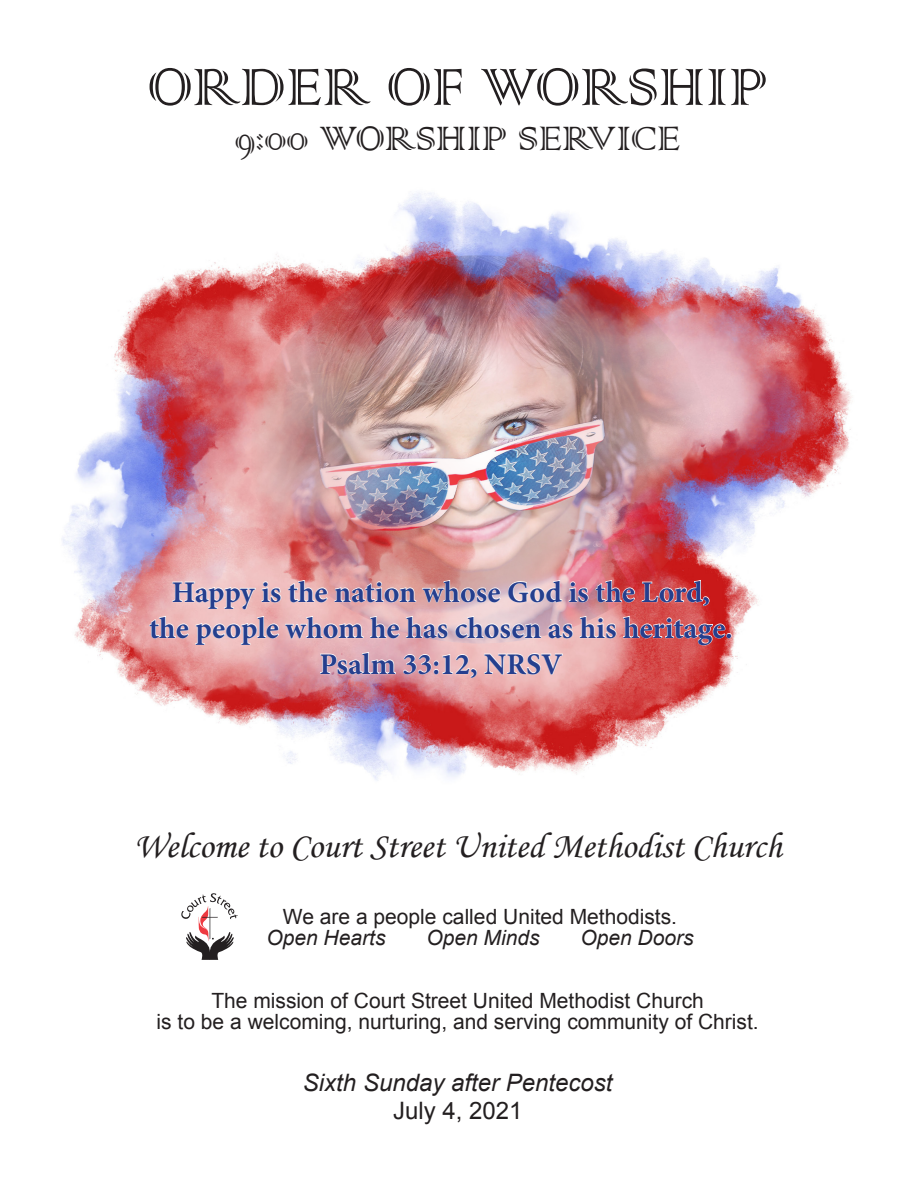
<style>
.page{position:relative;width:918px;height:1188px;background:#fff}
.page>*{position:absolute;margin:0;border:0;box-sizing:border-box;transform-origin:0 0}
.t1{font:69px "Colonna";color:#231f20}
.t2{font:45px "Colonna";color:#231f20}
.t3{font:36px "Monotype Corsiva";color:#231f20}
.t4{font:700 30px/36px "Minion Pro";color:#253f8e;text-align:center}
.t5{font:italic 24px "Arial";color:#231f20}
.t6{font:24px "Arial";color:#231f20}
.t7{font:21px "Arial";color:#231f20}
.t8{font:italic 21px "Arial";color:#231f20}
</style>
<div class="page">
<svg style="left:181px;top:893px;width:57px;height:67px"></svg>
<img style="left:62px;top:193px;width:790px;height:588px">
<img style="left:251px;top:255px;width:459px;height:389px">
<svg style="left:172px;top:581px;width:110px;height:29px;background:#f1cbcb"></svg>
<svg style="left:288px;top:580px;width:40px;height:23px"></svg>
<svg style="left:334px;top:581px;width:82px;height:22px;background:#e6b8b9"></svg>
<svg style="left:422px;top:580px;width:79px;height:23px;background:#deb9b9"></svg>
<svg style="left:508px;top:580px;width:54px;height:23px"></svg>
<svg style="left:569px;top:581px;width:20px;height:22px"></svg>
<svg style="left:595px;top:580px;width:40px;height:23px"></svg>
<svg style="left:642px;top:580px;width:68px;height:26px;background:#d96364"></svg>
<svg style="left:149px;top:616px;width:40px;height:23px"></svg>
<svg style="left:195px;top:616px;width:84px;height:29px;background:#f1c9ca"></svg>
<svg style="left:285px;top:616px;width:79px;height:23px;background:#efc6c8"></svg>
<svg style="left:370px;top:616px;width:30px;height:23px"></svg>
<svg style="left:406px;top:616px;width:42px;height:23px"></svg>
<svg style="left:455px;top:616px;width:87px;height:23px;background:#e5d1d7"></svg>
<svg style="left:548px;top:623px;width:25px;height:16px"></svg>
<svg style="left:579px;top:616px;width:38px;height:23px"></svg>
<svg style="left:623px;top:616px;width:108px;height:30px;background:#dc6d6d"></svg>
<svg style="left:320px;top:652px;width:76px;height:23px;background:#e3bcc5"></svg>
<svg style="left:403px;top:654px;width:74px;height:24px;background:#ebbdc1"></svg>
<svg style="left:484px;top:653px;width:79px;height:22px;background:#f3d1d1"></svg>
<p class="t1" style="left:148px;top:42px;width:621px">ORDER OF WORSHIP</p>
<p class="t2" style="left:235px;top:109px;width:447px">9:00 WORSHIP SERVICE</p>
<p class="t4" style="left:172px;top:574px;width:540px">Happy is the nation whose God is the Lord,</p>
<p class="t4" style="left:149px;top:610px;width:585px">the people whom he has chosen as his heritage.<br>Psalm 33:12, NRSV</p>
<p class="t3" style="left:134px;top:824px;width:649px">Welcome to Court Street United Methodist Church</p>
<p class="t7" style="left:283px;top:903px;width:396px">We are a people called United Methodists.</p>
<p class="t8" style="left:266px;top:924px;width:121px">Open Hearts</p>
<p class="t8" style="left:426px;top:924px;width:115px">Open Minds</p>
<p class="t8" style="left:580px;top:924px;width:115px">Open Doors</p>
<p class="t7" style="left:211px;top:987px;width:494px">The mission of Court Street United Methodist Church</p>
<p class="t7" style="left:157px;top:1008px;width:604px">is to be a welcoming, nurturing, and serving community of Christ.</p>
<p class="t5" style="left:303px;top:1067px;width:311px">Sixth Sunday after Pentecost</p>
<p class="t6" style="left:393px;top:1095px;width:131px">July 4, 2021</p>
</div>
